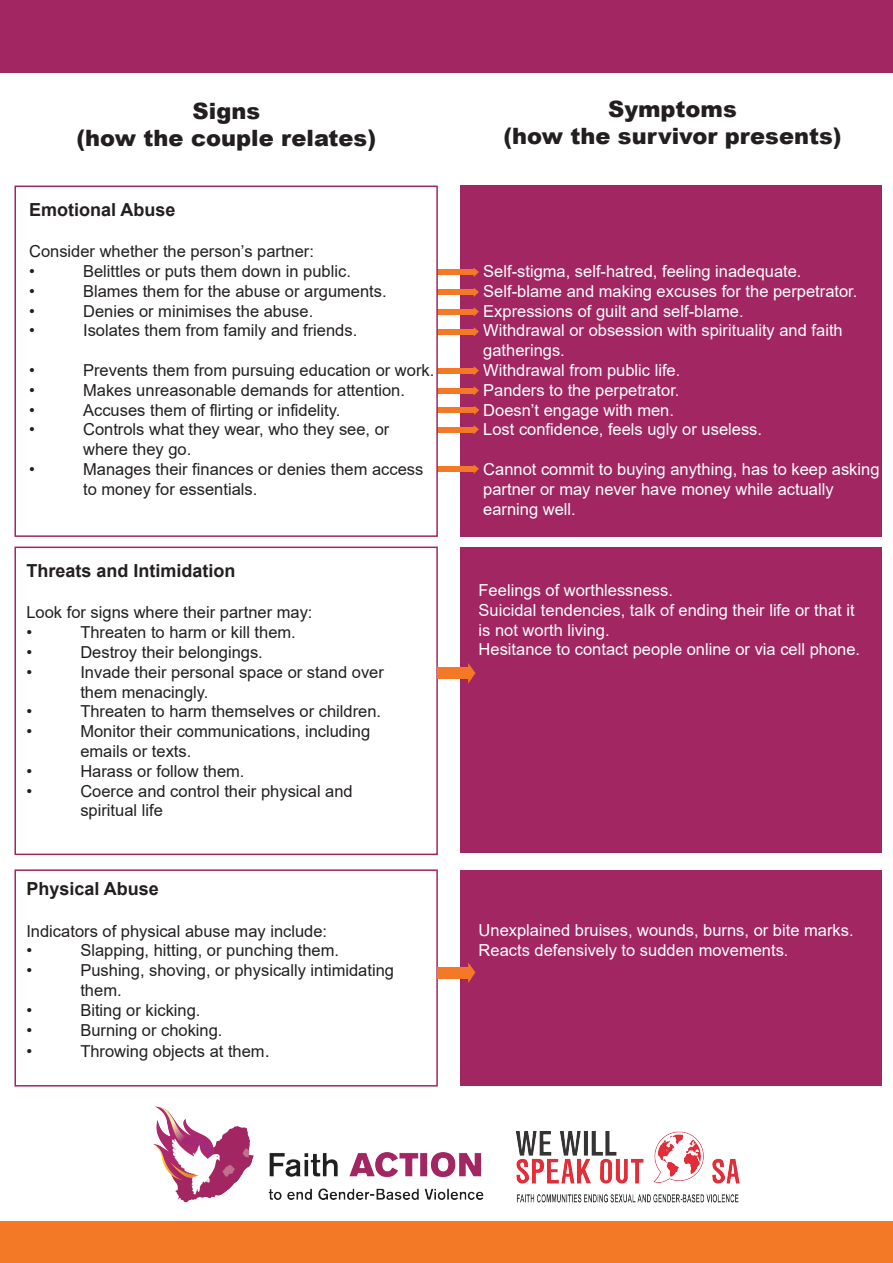
<style>
.page{position:relative;width:893px;height:1263px;background:#fff}
.page>*{position:absolute;margin:0;border:0;box-sizing:border-box;transform-origin:0 0}
.t1{font:900 22.5px/27px "Arial";color:#231f20;text-align:center}
.t2{font:700 18px "Arial";color:#231f20}
.t3{font:16.5px/19.8px "Arial";color:#231f20}
.t4{font:16.5px/19.8px "Arial";color:#fff}
.s1{font-size:18px}
</style>
<div class="page">
<div style="left:460px;top:185px;width:422px;height:351px;background:#a12662"></div>
<div style="left:437px;top:270px;width:38px;height:5px;background:#f47927"></div>
<div style="left:437px;top:290px;width:38px;height:5px;background:#f47927"></div>
<div style="left:437px;top:309px;width:38px;height:5px;background:#f47927"></div>
<div style="left:437px;top:329px;width:38px;height:5px;background:#f47927"></div>
<div style="left:437px;top:368px;width:38px;height:5px;background:#f47927"></div>
<div style="left:437px;top:388px;width:38px;height:5px;background:#f47927"></div>
<div style="left:437px;top:408px;width:38px;height:5px;background:#f47927"></div>
<div style="left:437px;top:427px;width:38px;height:5px;background:#f47927"></div>
<div style="left:437px;top:466px;width:38px;height:6px;background:#f47927"></div>
<svg style="left:474px;top:268px;width:5px;height:9px"></svg>
<svg style="left:474px;top:288px;width:5px;height:9px"></svg>
<svg style="left:474px;top:307px;width:5px;height:9px"></svg>
<svg style="left:474px;top:327px;width:5px;height:9px"></svg>
<svg style="left:474px;top:366px;width:5px;height:9px"></svg>
<svg style="left:474px;top:386px;width:5px;height:9px"></svg>
<svg style="left:474px;top:406px;width:5px;height:9px"></svg>
<svg style="left:474px;top:425px;width:5px;height:9px"></svg>
<svg style="left:474px;top:465px;width:5px;height:9px"></svg>
<div style="left:14px;top:186px;width:424px;height:351px;border:2px solid #a12662"></div>
<div style="left:14px;top:546px;width:424px;height:309px;border:2px solid #a12662"></div>
<div style="left:460px;top:547px;width:422px;height:306px;background:#a12662"></div>
<div style="left:14px;top:869px;width:424px;height:217px;border:2px solid #a12662"></div>
<div style="left:460px;top:870px;width:422px;height:216px;background:#a12662"></div>
<div style="left:0;top:0;width:893px;height:73px;background:#a12662"></div>
<div style="left:0;top:1221px;width:893px;height:42px;background:#f47927"></div>
<div style="left:438px;top:667px;width:31px;height:12px;background:#f47927"></div>
<svg style="left:468px;top:663px;width:7px;height:21px"></svg>
<div style="left:438px;top:967px;width:31px;height:11px;background:#f47927"></div>
<svg style="left:468px;top:963px;width:7px;height:20px"></svg>
<img style="left:152px;top:1106px;width:102px;height:97px">
<img style="left:268px;top:1152px;width:216px;height:48px">
<img style="left:515px;top:1131px;width:225px;height:72px">
<h1 class="t1" style="left:77px;top:97px;width:301px">Signs<br>(how the couple relates)</h1>
<h1 class="t1" style="left:503px;top:95px;width:340px">Symptoms<br>(how the survivor presents)</h1>
<p class="t2" style="left:29px;top:197px;width:148px">Emotional Abuse</p>
<p class="t3" style="left:29px;top:241px;width:286px">Consider whether the person’s partner: •</p>
<p class="t3" style="left:83px;top:261px;width:269px">Belittles or puts them down in public.</p>
<p class="t3" style="left:29px;top:281px;width:7px">•</p>
<p class="t3" style="left:83px;top:281px;width:305px">Blames them for the abuse or arguments.</p>
<p class="t3" style="left:29px;top:301px;width:7px">•</p>
<p class="t3" style="left:83px;top:301px;width:232px">Denies or minimises the abuse.</p>
<p class="t3" style="left:29px;top:321px;width:7px">•</p>
<p class="t3" style="left:83px;top:321px;width:276px">Isolates them from family and friends.</p>
<p class="t3" style="left:29px;top:360px;width:7px">•</p>
<p class="t3" style="left:83px;top:360px;width:353px">Prevents them from pursuing education or work.</p>
<p class="t3" style="left:29px;top:380px;width:7px">•</p>
<p class="t3" style="left:83px;top:380px;width:323px">Makes unreasonable demands for attention.</p>
<p class="t3" style="left:29px;top:400px;width:7px">•</p>
<p class="t3" style="left:83px;top:400px;width:259px">Accuses them of flirting or infidelity.</p>
<p class="t3" style="left:29px;top:420px;width:7px">•</p>
<p class="t3" style="left:83px;top:420px;width:308px">Controls what they wear, who they see, or where they go.</p>
<p class="t3" style="left:29px;top:459px;width:7px">•</p>
<p class="t3" style="left:83px;top:459px;width:342px">Manages their finances or denies them access to money for essentials.</p>
<p class="t2" style="left:26px;top:558px;width:211px">Threats and Intimidation</p>
<p class="t3" style="left:26px;top:603px;width:288px">Look for signs where their partner may: •</p>
<p class="t3" style="left:80px;top:622px;width:217px">Threaten to harm or kill them.</p>
<p class="t3" style="left:26px;top:642px;width:7px">•</p>
<p class="t3" style="left:80px;top:642px;width:184px">Destroy their belongings.</p>
<p class="t3" style="left:26px;top:662px;width:7px">•</p>
<p class="t3" style="left:80px;top:662px;width:305px">Invade their personal space or stand over them menacingly.</p>
<p class="t3" style="left:26px;top:702px;width:7px">•</p>
<p class="t3" style="left:80px;top:702px;width:302px">Threaten to harm themselves or children.</p>
<p class="t3" style="left:26px;top:721px;width:7px">•</p>
<p class="t3" style="left:80px;top:721px;width:291px">Monitor their communications, including emails or texts.</p>
<p class="t3" style="left:26px;top:761px;width:7px">•</p>
<p class="t3" style="left:80px;top:761px;width:166px">Harass or follow them.</p>
<p class="t3" style="left:26px;top:781px;width:7px">•</p>
<p class="t3" style="left:80px;top:781px;width:274px">Coerce and control their physical and spiritual life</p>
<p class="t2" style="left:26px;top:876px;width:134px">Physical Abuse</p>
<p class="t3" style="left:26px;top:921px;width:302px">Indicators of physical abuse may include: •</p>
<p class="t3" style="left:80px;top:940px;width:260px">Slapping, hitting, or punching them.</p>
<p class="t3" style="left:26px;top:960px;width:7px">•</p>
<p class="t3" style="left:80px;top:960px;width:315px">Pushing, shoving, or physically intimidating them.</p>
<p class="t3" style="left:26px;top:1000px;width:7px">•</p>
<p class="t3" style="left:80px;top:1000px;width:122px">Biting or kicking.</p>
<p class="t3" style="left:26px;top:1020px;width:7px">•</p>
<p class="t3" style="left:80px;top:1020px;width:144px">Burning or choking.</p>
<p class="t3" style="left:26px;top:1041px;width:7px">•</p>
<p class="t3" style="left:80px;top:1041px;width:191px">Throwing objects at them<span class="s1">.</span></p>
<p class="t4" style="left:483px;top:261px;width:376px">Self-stigma, self-hatred, feeling inadequate.<br>Self-blame and making excuses for the perpetrator.<br>Expressions of guilt and self-blame.<br>Withdrawal or obsession with spirituality and faith gatherings.<br>Withdrawal from public life.<br>Panders to the perpetrator.<br>Doesn’t engage with men.<br>Lost confidence, feels ugly or useless.</p>
<p class="t4" style="left:483px;top:459px;width:398px">Cannot commit to buying anything, has to keep asking partner or may never have money while actually earning well.</p>
<p class="t4" style="left:479px;top:580px;width:383px">Feelings of worthlessness.<br>Suicidal tendencies, talk of ending their life or that it is not worth living.<br>Hesitance to contact people online or via cell phone.</p>
<p class="t4" style="left:479px;top:920px;width:377px">Unexplained bruises, wounds, burns, or bite marks.<br>Reacts defensively to sudden movements.</p>
</div>
